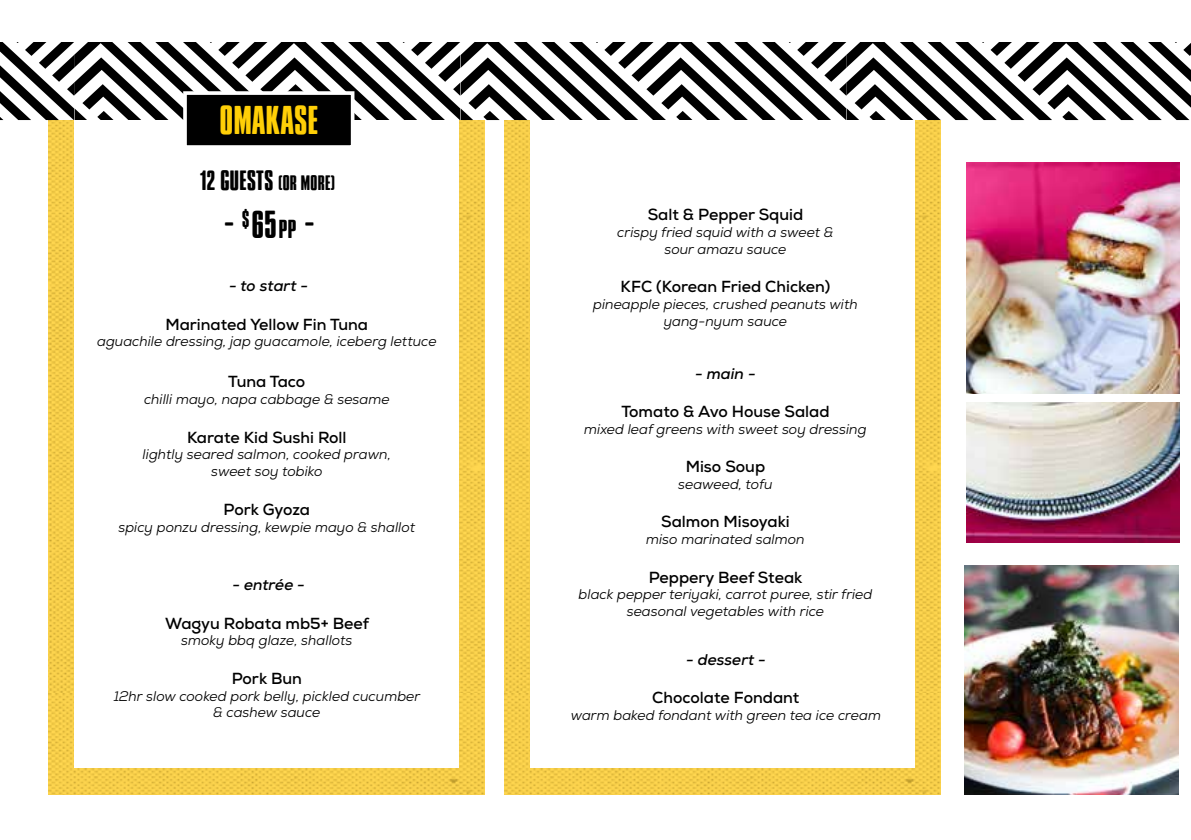
<style>
.page{position:relative;width:1191px;height:840px;background:#fff}
.page>*{position:absolute;margin:0;border:0;box-sizing:border-box;transform-origin:0 0}
.t1{font:34.6px "Soft Press";letter-spacing:.02em;color:#ffcf07}
.t2{font:33.6px "Soft Press";color:#000}
.t3{font:24px "Soft Press";letter-spacing:.02em;color:#000}
.t4{font:19.6px "Soft Press";color:#000}
.t5{font:700 16px "Nexa";color:#000}
.t6{font:italic 700 15.6px "Nexa";color:#000}
.t7{font:italic 14px/16.8px "Nexa";color:#000;text-align:center}
.s1{font-size:18px}
.s2{font-size:22.4px}
</style>
<div class="page">
<img style="left:49px;top:120px;width:435px;height:573px">
<svg style="left:49px;top:693px;width:436px;height:102px;fill:#f6ce49"></svg>
<img style="left:504px;top:120px;width:436px;height:573px">
<svg style="left:504px;top:693px;width:436px;height:102px;fill:#f6ce49"></svg>
<svg style="left:0;top:42px;width:1191px;height:78px"></svg>
<div style="left:74px;top:120px;width:385px;height:647px;background:#fff"></div>
<div style="left:530px;top:120px;width:385px;height:647px;background:#fff"></div>
<div style="left:183px;top:91px;width:171px;height:58px;background:#000;border:4px solid #fff"></div>
<img style="left:964px;top:565px;width:214px;height:230px">
<img style="left:966px;top:162px;width:213px;height:231px">
<img style="left:966px;top:403px;width:213px;height:138px">
<h1 class="t1" style="left:220px;top:98px;width:100px">OMAKASE</h1>
<h3 class="t3" style="left:200px;top:165px;width:136px">12 GUESTS <span class="s1">(OR MORE)</span></h3>
<h2 class="t2" style="left:225px;top:201px;width:91px">- 65<span class="s2">PP</span> -</h2>
<h3 class="t4" style="left:242px;top:206px;width:9px">$</h3>
<p class="t6" style="left:229px;top:276px;width:81px">- to start -</p>
<p class="t5" style="left:165px;top:314px;width:204px">Marinated Yellow Fin Tuna</p>
<p class="t7" style="left:97px;top:333px;width:341px">aguachile dressing, jap guacamole, iceberg lettuce</p>
<p class="t5" style="left:228px;top:371px;width:78px">Tuna Taco</p>
<p class="t7" style="left:144px;top:391px;width:247px">chilli mayo, napa cabbage &amp; sesame</p>
<p class="t5" style="left:187px;top:426px;width:161px">Karate Kid Sushi Roll</p>
<p class="t7" style="left:143px;top:446px;width:250px">lightly seared salmon, cooked prawn, sweet soy tobiko</p>
<p class="t5" style="left:223px;top:498px;width:88px">Pork Gyoza</p>
<p class="t7" style="left:118px;top:518px;width:298px">spicy ponzu dressing, kewpie mayo &amp; shallot</p>
<p class="t6" style="left:232px;top:574px;width:74px">- entrée -</p>
<p class="t5" style="left:165px;top:612px;width:205px">Wagyu Robata mb5+ Beef</p>
<p class="t7" style="left:181px;top:631px;width:173px">smoky bbq glaze, shallots</p>
<p class="t5" style="left:232px;top:667px;width:72px">Pork Bun</p>
<p class="t7" style="left:114px;top:687px;width:308px">12hr slow cooked pork belly, pickled cucumber &amp; cashew sauce</p>
<p class="t5" style="left:647px;top:204px;width:157px">Salt &amp; Pepper Squid</p>
<p class="t7" style="left:617px;top:223px;width:218px">crispy fried squid with a sweet &amp; sour amazu sauce</p>
<p class="t5" style="left:620px;top:276px;width:211px">KFC (Korean Fried Chicken)</p>
<p class="t7" style="left:593px;top:295px;width:266px">pineapple pieces, crushed peanuts with yang-nyum sauce</p>
<p class="t6" style="left:695px;top:363px;width:62px">- main -</p>
<p class="t5" style="left:621px;top:401px;width:210px">Tomato &amp; Avo House Salad</p>
<p class="t7" style="left:584px;top:420px;width:284px">mixed leaf greens with sweet soy dressing</p>
<p class="t5" style="left:685px;top:456px;width:81px">Miso Soup</p>
<p class="t7" style="left:678px;top:475px;width:96px">seaweed, tofu</p>
<p class="t5" style="left:661px;top:511px;width:130px">Salmon Misoyaki</p>
<p class="t7" style="left:646px;top:530px;width:160px">miso marinated salmon</p>
<p class="t5" style="left:648px;top:566px;width:155px">Peppery Beef Steak</p>
<p class="t7" style="left:578px;top:586px;width:295px">black pepper teriyaki, carrot puree, stir fried seasonal vegetables with rice</p>
<p class="t6" style="left:686px;top:649px;width:81px">- dessert -</p>
<p class="t5" style="left:652px;top:687px;width:149px">Chocolate Fondant</p>
<p class="t7" style="left:571px;top:706px;width:312px">warm baked fondant with green tea ice cream</p>
</div>
